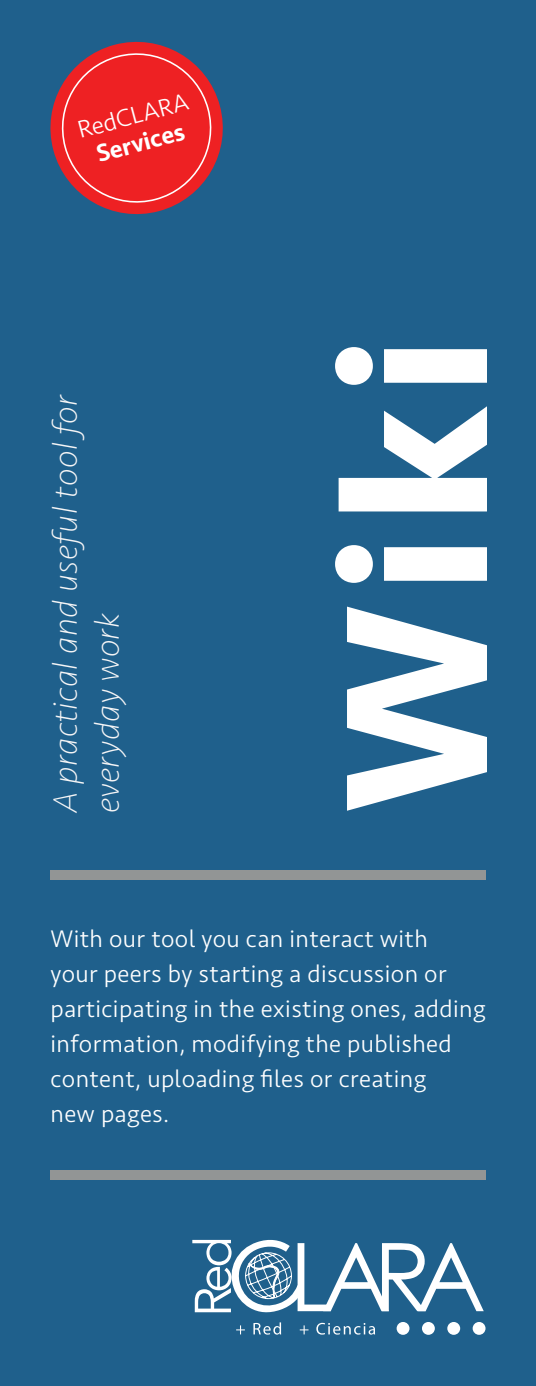
<style>
.page{position:relative;width:536px;height:1386px;background:#1f608c}
.page>*{position:absolute;margin:0;border:0;box-sizing:border-box;transform-origin:0 0}
.t1{font:700 210px "Seravek";color:#fff}
.t2{font:italic 200 35px/42px "Seravek";letter-spacing:.01em;color:#f5f5f6}
.t3{font:300 25.2px "Seravek";color:#fff}
.t4{font:500 25.2px "Seravek";color:#fff}
.t5{font:300 24.85px/35px "Seravek";letter-spacing:.015em;color:#fff}
</style>
<div class="page">
<div style="left:50px;top:870px;width:435px;height:10px;background:#929595"></div>
<svg style="left:236px;top:1325px;width:9px;height:9px"></svg>
<svg style="left:253px;top:1322px;width:28px;height:13px"></svg>
<svg style="left:299px;top:1325px;width:9px;height:9px"></svg>
<svg style="left:316px;top:1323px;width:59px;height:12px"></svg>
<svg style="left:192px;top:1239px;width:291px;height:74px"></svg>
<div style="left:396px;top:1322px;width:13px;height:13px;background:#fff;border-radius:50%"></div>
<div style="left:422px;top:1322px;width:12px;height:13px;background:#fff;border-radius:50%"></div>
<div style="left:447px;top:1322px;width:13px;height:13px;background:#fff;border-radius:50%"></div>
<div style="left:472px;top:1322px;width:13px;height:13px;background:#fff;border-radius:50%"></div>
<div style="left:50px;top:1170px;width:435px;height:10px;background:#929595"></div>
<svg style="left:50px;top:41px;width:173px;height:174px"></svg>
<svg style="left:55px;top:46px;width:163px;height:164px;background:#cf3038"></svg>
<p class="t3" style="left:74px;top:116px;width:115px;rotate:-15deg">RedCLARA</p>
<p class="t4" style="left:93px;top:139px;width:92px;rotate:-15deg">Services</p>
<h2 class="t2" style="left:45px;top:813px;width:421px;rotate:-90deg">A practical and useful tool for everyday work</h2>
<h1 class="t1" style="left:286px;top:813px;width:478px;rotate:-90deg">Wiki</h1>
<p class="t5" style="left:50px;top:922px;width:436px">With our tool you can interact with<br>your peers by starting a discussion or participating in the existing ones, adding information, modifying the published content, uploading files or creating<br>new pages.</p>
</div>
